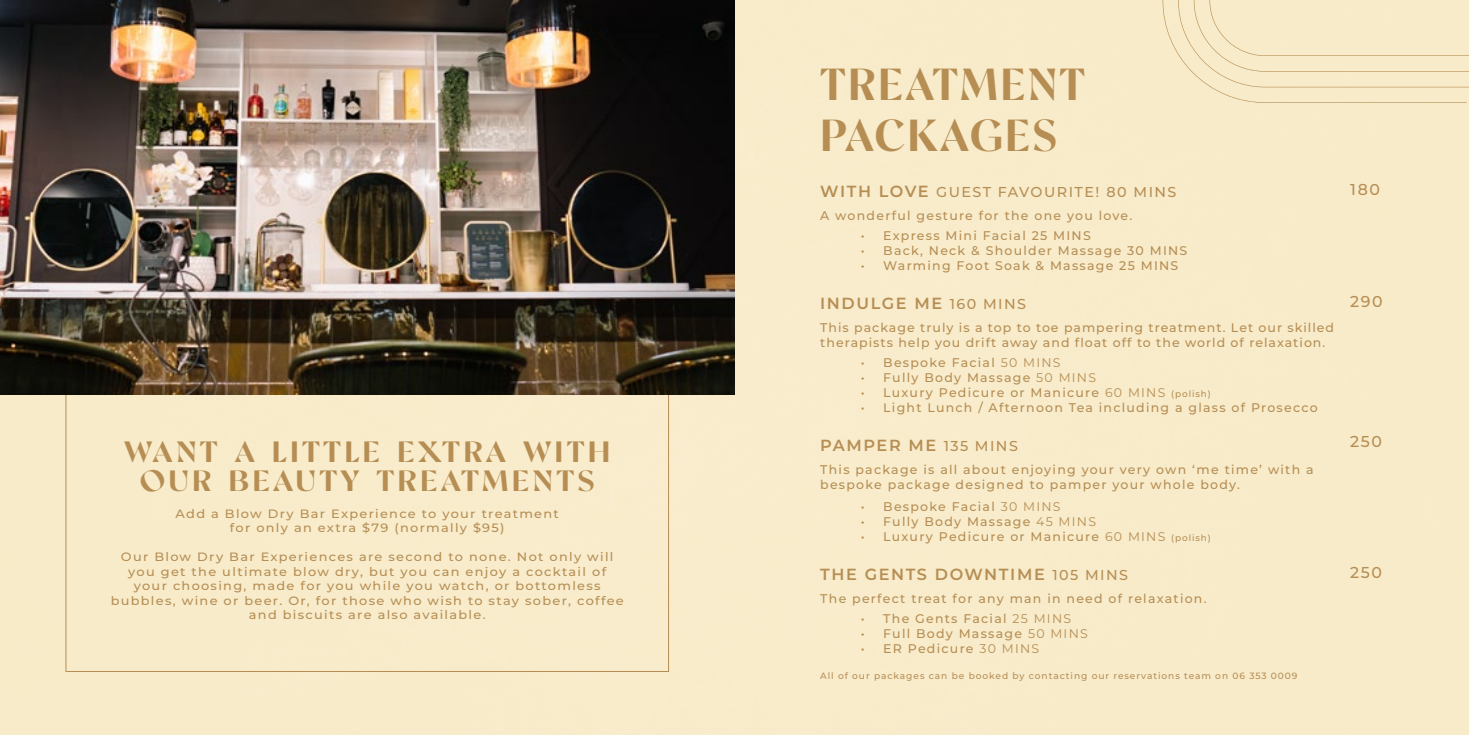
<style>
.page{position:relative;width:1469px;height:735px;background:#fff}
.page>*{position:absolute;margin:0;border:0;box-sizing:border-box;transform-origin:0 0}
.t1{font:44.8px/50.8px "Tangerine";letter-spacing:.05em;color:#b68e54}
.t2{font:29.4px/29.4px "Tangerine";letter-spacing:.1em;color:#b68e54;text-align:center;scale:1.07 1}
.t3{font:600 16.1px "Montserrat";letter-spacing:.1em;color:#b68e54}
.t4{font:500 15.75px "Montserrat";letter-spacing:.1em;color:#b68e54}
.t5{font:500 14.35px "Montserrat";letter-spacing:.1em;color:#b68e54}
.t6{font:500 12.6px/15px "Montserrat";letter-spacing:.1em;color:#b68e54}
.t7{font:500 12.6px/15px "Montserrat";letter-spacing:.08em;color:#b68e54}
.t8{font:500 12.08px/14.5px "Montserrat";letter-spacing:.1em;color:#b68e54;text-align:center;scale:1.07 1}
.t9{font:500 9.1px "Montserrat";letter-spacing:.1em;color:#b78e56}
.s1{font-weight:600;font-size:16.1px}
.s2{font-weight:500;font-size:14.35px}
.s3{font-weight:400}
.s4{font-size:8.92px}
</style>
<div class="page">
<div style="left:0;top:0;width:1468px;height:734px;background:#f8ebca"></div>
<div style="left:1162px;top:0;width:306px;height:103px;background:#f8ebc9"></div>
<img style="left:0;top:0;width:734px;height:394px">
<h2 class="t2" style="left:124px;top:439px;width:456px">WANT A LITTLE EXTRA WITH<br>OUR BEAUTY TREATMENTS</h2>
<p class="t8" style="left:175px;top:505px;width:360px">Add a Blow Dry Bar Experience to your treatment for only an extra $79 (normally $95)</p>
<p class="t8" style="left:111px;top:548px;width:481px">Our Blow Dry Bar Experiences are second to none. Not only will you get the ultimate blow dry, but you can enjoy a cocktail of your choosing, made for you while you watch, or bottomless bubbles, wine or beer. Or, for those who wish to stay sober, coffee and biscuits are also available.</p>
<h1 class="t1" style="left:820px;top:63px;width:266px">TREATMENT<br>PACKAGES</h1>
<p class="t5" style="left:820px;top:182px;width:358px"><span class="s1">WITH LOVE</span> GUEST FAVOURITE! 80 MINS</p>
<p class="t6" style="left:820px;top:207px;width:313px">A wonderful gesture for the one you love.</p>
<p class="t6" style="left:860px;top:227px;width:231px">• Express Mini Facial 25 MINS</p>
<p class="t6" style="left:860px;top:242px;width:328px">• Back, Neck &amp; Shoulder Massage 30 MINS</p>
<p class="t6" style="left:860px;top:257px;width:319px">• Warming Foot Soak &amp; Massage 25 MINS</p>
<p class="t3" style="left:820px;top:291px;width:207px">INDULGE ME <span class="s2">160 MINS</span></p>
<p class="t7" style="left:820px;top:319px;width:515px">This package truly is a top to toe pampering treatment. Let our skilled therapists help you drift away and float off to the world of relaxation.</p>
<p class="t6" style="left:860px;top:354px;width:201px">• Bespoke Facial <span class="s3">50 MINS</span></p>
<p class="t6" style="left:860px;top:369px;width:237px">• Fully Body Massage <span class="s3">50 MINS</span></p>
<p class="t6" style="left:860px;top:384px;width:351px">• Luxury Pedicure or Manicure <span class="s3">60 MINS</span> <span class="s4">(polish)</span></p>
<p class="t6" style="left:860px;top:399px;width:458px">• Light Lunch / Afternoon Tea including a glass of Prosecco</p>
<p class="t3" style="left:820px;top:433px;width:199px">PAMPER ME <span class="s2">135 MINS</span></p>
<p class="t6" style="left:820px;top:461px;width:495px">This package is all about enjoying your very own ‘me time’ with a bespoke package designed to pamper your whole body.</p>
<p class="t6" style="left:860px;top:498px;width:201px">• Bespoke Facial <span class="s3">30 MINS</span></p>
<p class="t6" style="left:860px;top:513px;width:237px">• Fully Body Massage <span class="s3">45 MINS</span></p>
<p class="t6" style="left:860px;top:528px;width:351px">• Luxury Pedicure or Manicure <span class="s3">60 MINS</span> <span class="s4">(polish)</span></p>
<p class="t3" style="left:820px;top:562px;width:309px">THE GENTS DOWNTIME <span class="s2">105 MINS</span></p>
<p class="t6" style="left:820px;top:590px;width:388px">The perfect treat for any man in need of relaxation.</p>
<p class="t6" style="left:860px;top:610px;width:212px">• The Gents Facial <span class="s3">25 MINS</span></p>
<p class="t6" style="left:860px;top:625px;width:228px">• Full Body Massage <span class="s3">50 MINS</span></p>
<p class="t6" style="left:860px;top:640px;width:180px">• ER Pedicure <span class="s3">30 MINS</span></p>
<p class="t9" style="left:820px;top:668px;width:479px">All of our packages can be booked by contacting our reservations team on 06 353 0009</p>
<p class="t4" style="left:1350px;top:178px;width:31px">180</p>
<p class="t4" style="left:1350px;top:290px;width:34px">290</p>
<p class="t4" style="left:1350px;top:430px;width:33px">250</p>
<p class="t4" style="left:1350px;top:561px;width:33px">250</p>
</div>
